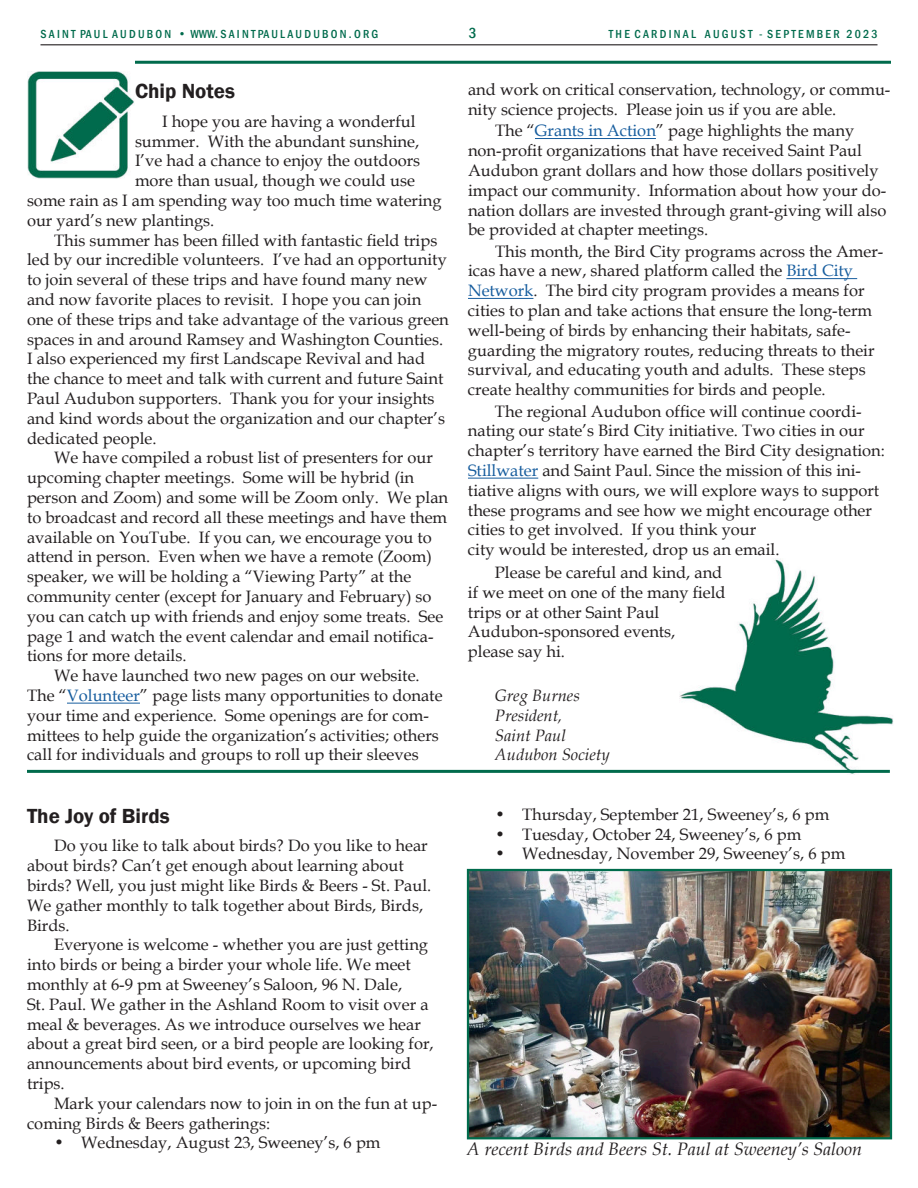
<style>
.page{position:relative;width:918px;height:1188px;background:#fff}
.page>*{position:absolute;margin:0;border:0;box-sizing:border-box;transform-origin:0 0}
.t1{font:600 21px "Franklin Gothic";color:#231f20}
.t2{font:italic 18px "Book Antiqua";color:#231f20}
.t3{font:16.5px/19.8px "Book Antiqua";color:#231f20}
.t4{font:italic 16.5px/19.8px "Book Antiqua";color:#231f20}
.t5{font:500 condensed 15px "Franklin Gothic";color:#006b4c}
.t6{font:500 condensed 12px "Franklin Gothic";letter-spacing:-.015em;color:#006b4c}
.s1{color:#175d9e}
</style>
<div class="page">
<hr style="left:41px;top:44px;width:837px;height:1px;background:#231f20">
<img style="left:27px;top:72px;width:108px;height:107px">
<hr style="left:135px;top:61px;width:756px;height:3px;background:#006b4c">
<hr style="left:67px;top:703px;width:73px;height:1px;background:#175d9e">
<img style="left:680px;top:559px;width:214px;height:215px">
<hr style="left:535px;top:138px;width:121px;height:1px;background:#175d9e">
<hr style="left:786px;top:278px;width:71px;height:1px;background:#175d9e">
<hr style="left:468px;top:298px;width:65px;height:1px;background:#175d9e">
<hr style="left:468px;top:478px;width:70px;height:1px;background:#175d9e">
<hr style="left:27px;top:770px;width:863px;height:3px;background:#006b4c">
<img style="left:470px;top:872px;width:419px;height:264px">
<div style="left:467px;top:869px;width:425px;height:270px;border:2px solid #006b4c"></div>
<p class="t6" style="left:40px;top:29px;width:339px">S A I N T PA U L A U D U B O N • WWW. S A I N T PA U L A U D U B O N . O R G</p>
<p class="t5" style="left:469px;top:26px;width:9px">3</p>
<p class="t6" style="left:609px;top:29px;width:270px">T H E C A R D I N A L A U G U S T - S E P T E M B E R 2 0 2 3</p>
<p class="t1" style="left:135px;top:82px;width:102px">Chip Notes</p>
<p class="t3" style="left:162px;top:113px;width:255px">I hope you are having a wonderful</p>
<p class="t3" style="left:135px;top:131px;width:286px">summer. With the abundant sunshine,</p>
<p class="t3" style="left:135px;top:153px;width:287px">I’ve had a chance to enjoy the outdoors</p>
<p class="t3" style="left:135px;top:173px;width:282px">more than usual, though we could use</p>
<p class="t3" style="left:27px;top:192px;width:416px">some rain as I am spending way too much time watering</p>
<p class="t3" style="left:27px;top:212px;width:189px">our yard’s new plantings.</p>
<p class="t3" style="left:54px;top:230px;width:385px">This summer has been filled with fantastic field trips</p>
<p class="t3" style="left:27px;top:252px;width:421px">led by our incredible volunteers. I’ve had an opportunity</p>
<p class="t3" style="left:27px;top:272px;width:402px">to join several of these trips and have found many new</p>
<p class="t3" style="left:27px;top:291px;width:396px">and now favorite places to revisit. I hope you can join</p>
<p class="t3" style="left:27px;top:311px;width:423px">one of these trips and take advantage of the various green</p>
<p class="t3" style="left:27px;top:329px;width:418px">spaces in and around Ramsey and Washington Counties.</p>
<p class="t3" style="left:27px;top:348px;width:400px">I also experienced my first Landscape Revival and had</p>
<p class="t3" style="left:27px;top:371px;width:418px">the chance to meet and talk with current and future Saint</p>
<p class="t3" style="left:27px;top:390px;width:409px">Paul Audubon supporters. Thank you for your insights</p>
<p class="t3" style="left:27px;top:410px;width:420px">and kind words about the organization and our chapter’s</p>
<p class="t3" style="left:27px;top:430px;width:131px">dedicated people.</p>
<p class="t3" style="left:54px;top:447px;width:380px">We have compiled a robust list of presenters for our</p>
<p class="t3" style="left:27px;top:470px;width:389px">upcoming chapter meetings. Some will be hybrid (in</p>
<p class="t3" style="left:27px;top:487px;width:423px">person and Zoom) and some will be Zoom only. We plan</p>
<p class="t3" style="left:27px;top:509px;width:422px">to broadcast and record all these meetings and have them</p>
<p class="t3" style="left:27px;top:529px;width:406px">available on YouTube. If you can, we encourage you to</p>
<p class="t3" style="left:27px;top:549px;width:406px">attend in person. Even when we have a remote (Zoom)</p>
<p class="t3" style="left:27px;top:569px;width:386px">speaker, we will be holding a “Viewing Party” at the</p>
<p class="t3" style="left:27px;top:588px;width:406px">community center (except for January and February) so</p>
<p class="t3" style="left:27px;top:608px;width:418px">you can catch up with friends and enjoy some treats. See</p>
<p class="t3" style="left:27px;top:626px;width:408px">page 1 and watch the event calendar and email notifica-</p>
<p class="t3" style="left:27px;top:648px;width:161px">tions for more details.</p>
<p class="t3" style="left:54px;top:665px;width:367px">We have launched two new pages on our website.</p>
<p class="t3" style="left:27px;top:687px;width:417px">The “<span class="s1">Volunteer</span>” page lists many opportunities to donate</p>
<p class="t3" style="left:27px;top:707px;width:404px">your time and experience. Some openings are for com-</p>
<p class="t3" style="left:27px;top:727px;width:413px">mittees to help guide the organization’s activities; others</p>
<p class="t3" style="left:27px;top:747px;width:393px">call for individuals and groups to roll up their sleeves</p>
<p class="t1" style="left:27px;top:807px;width:144px">The Joy of Birds</p>
<p class="t3" style="left:27px;top:838px;width:406px;text-indent:27px">Do you like to talk about birds? Do you like to hear about birds? Can’t get enough about learning about birds? Well, you just might like Birds &amp; Beers - St. Paul.<br>We gather monthly to talk together about Birds, Birds, Birds.</p>
<p class="t3" style="left:27px;top:937px;width:408px;text-indent:27px">Everyone is welcome - whether you are just getting into birds or being a birder your whole life. We meet monthly at 6-9 pm at Sweeney’s Saloon, 96 N. Dale,<br>St. Paul. We gather in the Ashland Room to visit over a meal &amp; beverages. As we introduce ourselves we hear about a great bird seen, or a bird people are looking for, announcements about bird events, or upcoming bird trips.</p>
<p class="t3" style="left:27px;top:1095px;width:412px;text-indent:27px">Mark your calendars now to join in on the fun at up&shy;coming Birds &amp; Beers gatherings:</p>
<p class="t3" style="left:54px;top:1135px;width:328px">• Wednesday, August 23, Sweeney’s, 6 pm</p>
<p class="t3" style="left:468px;top:82px;width:424px">and work on critical conservation, technology, or commu&shy;nity science projects. Please join us if you are able.</p>
<p class="t3" style="left:468px;top:123px;width:420px;text-indent:27px">The “<span class="s1">Grants in Action</span>” page highlights the many non-profit organizations that have received Saint Paul Audubon grant dollars and how those dollars positively impact our community. Information about how your do&shy;nation dollars are invested through grant-giving will also be provided at chapter meetings.</p>
<p class="t3" style="left:468px;top:241px;width:417px;text-indent:27px">This month, the Bird City programs across the Amer&shy;icas have a new, shared platform called the <span class="s1">Bird City Network</span>. The bird city program provides a means for cities to plan and take actions that ensure the long-term well-being of birds by enhancing their habitats, safe&shy;guarding the migratory routes, reducing threats to their survival, and educating youth and adults. These steps create healthy communities for birds and people.</p>
<p class="t3" style="left:468px;top:401px;width:419px;text-indent:27px">The regional Audubon office will continue coordi&shy;nating our state’s Bird City initiative. Two cities in our chapter’s territory have earned the Bird City designation:<br><span class="s1">Stillwater</span> and Saint Paul. Since the mission of this ini&shy;tiative aligns with ours, we will explore ways to support these programs and see how we might encourage other cities to get involved. If you think your<br>city would be interested, drop us an email.</p>
<p class="t3" style="left:468px;top:564px;width:259px;text-indent:27px">Please be careful and kind, and if we meet on one of the many field trips or at other Saint Paul<br>Audubon-sponsored events,<br>please say hi.</p>
<p class="t4" style="left:495px;top:687px;width:116px">Greg Burnes<br>President,<br>Saint Paul<br>Audubon Society</p>
<p class="t3" style="left:495px;top:806px;width:336px">• Thursday, September 21, Sweeney’s, 6 pm</p>
<p class="t3" style="left:495px;top:826px;width:308px">• Tuesday, October 24, Sweeney’s, 6 pm</p>
<p class="t3" style="left:495px;top:846px;width:352px">• Wednesday, November 29, Sweeney’s, 6 pm</p>
<p class="t2" style="left:467px;top:1142px;width:397px">A recent Birds and Beers St. Paul at Sweeney’s Saloon</p>
</div>
